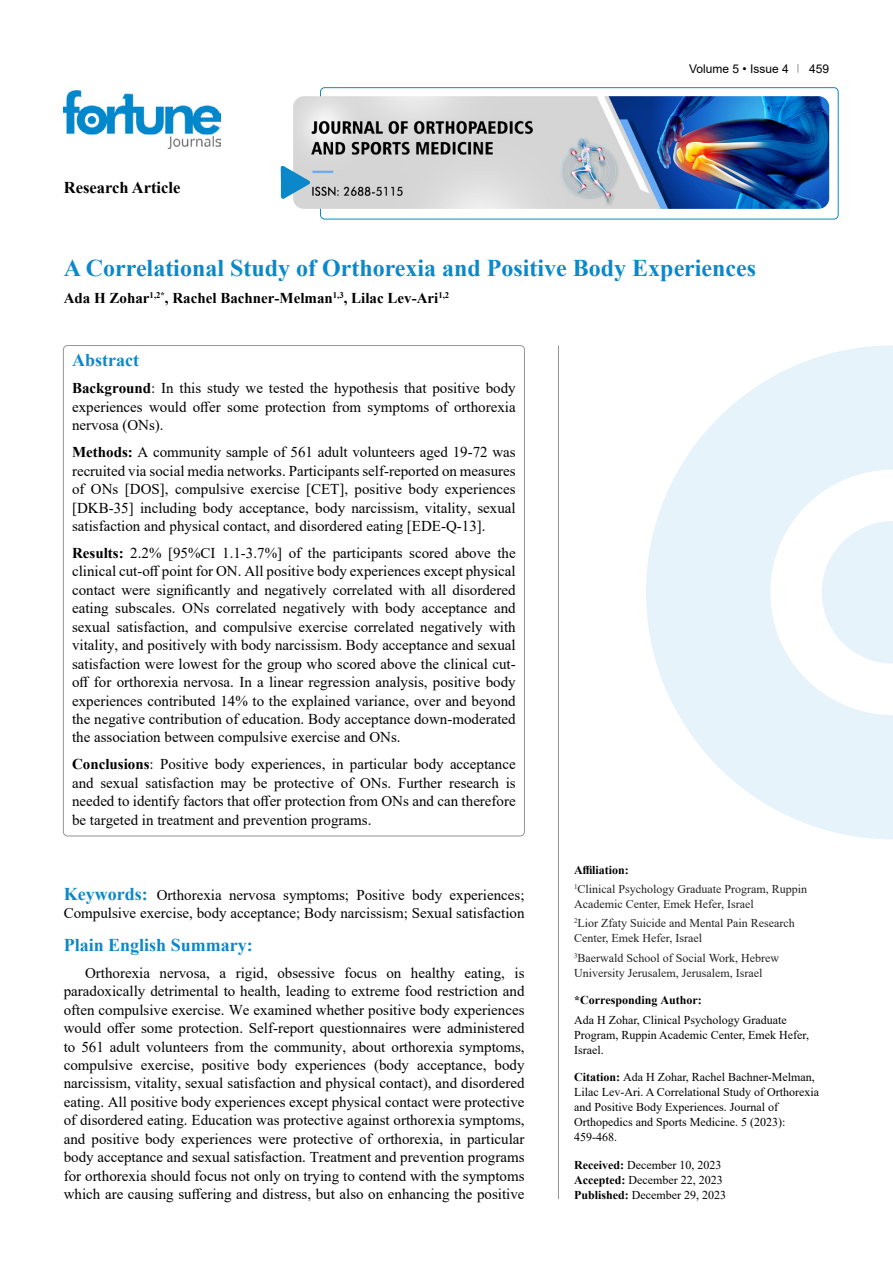
<style>
.page{position:relative;width:893px;height:1263px;background:#fff}
.page>*{position:absolute;margin:0;border:0;box-sizing:border-box;transform-origin:0 0}
.t1{font:700 24px "Times New Roman";color:#0a88ca}
.t2{font:700 18px "Times New Roman";color:#0a88ca}
.t3{font:700 16.5px "Times New Roman";color:#000}
.t4{font:15px/18.5px "Times New Roman";color:#000;text-align:justify}
.t5{font:700 15px "Times New Roman";color:#000}
.t6{font:12px/15px "Times New Roman";color:#000}
.t7{font:12px/19.2px "Times New Roman";color:#212121}
.t8{font:700 12px "Times New Roman";color:#000}
.t9{font:12px "Arial";color:#000}
.s1{font-weight:700}
.s2{font-weight:700;font-size:18px;color:#0a88ca}
.s3{font-weight:700;color:#000}
</style>
<div class="page">
<div style="left:320px;top:87px;width:518px;height:132px;border:1px solid #0a88ca;border-radius:4px"></div>
<img style="left:64px;top:90px;width:157px;height:59px">
<img style="left:293px;top:96px;width:536px;height:113px">
<svg style="left:281px;top:166px;width:29px;height:33px"></svg>
<svg style="left:646px;top:345px;width:247px;height:494px;fill:#e6f3fa"></svg>
<svg style="left:822px;top:521px;width:71px;height:143px"></svg>
<hr style="left:558px;top:345px;width:1px;height:854px;background:#939598">
<p class="t3" style="left:64px;top:175px;width:118px">Research Article</p>
<p class="t9" style="left:689px;top:60px;width:101px">Volume 5 • Issue 4</p>
<p class="t9" style="left:809px;top:60px;width:22px">459</p>
<h1 class="t1" style="left:64px;top:251px;width:694px">A Correlational Study of Orthorexia and Positive Body Experiences</h1>
<p class="t5" style="left:64px;top:287px;width:387px">Ada H Zohar<sup>1,2*</sup>, Rachel Bachner-Melman<sup>1,3</sup>, Lilac Lev-Ari<sup>1,2</sup></p>
<p class="t2" style="left:72px;top:347px;width:68px">Abstract</p>
<p class="t4" style="left:72px;top:379px;width:445px"><span class="s1">Background</span>: In this study we tested the hypothesis that positive body experiences would offer some protection from symptoms of orthorexia nervosa (ONs).</p>
<p class="t4" style="left:72px;top:442px;width:445px"><span class="s1">Methods:</span> A community sample of 561 adult volunteers aged 19-72 was recruited via social media networks. Participants self-reported on measures of ONs [DOS], compulsive exercise [CET], positive body experiences [DKB-35] including body acceptance, body narcissism, vitality, sexual satisfaction and physical contact, and disordered eating [EDE-Q-13].</p>
<p class="t4" style="left:72px;top:543px;width:445px"><span class="s1">Results:</span> 2.2% [95%CI 1.1-3.7%] of the participants scored above the clinical cut-off point for ON. All positive body experiences except physical contact were significantly and negatively correlated with all disordered eating subscales. ONs correlated negatively with body acceptance and sexual satisfaction, and compulsive exercise correlated negatively with vitality, and positively with body narcissism. Body acceptance and sexual satisfaction were lowest for the group who scored above the clinical cut&shy;off for orthorexia nervosa. In a linear regression analysis, positive body experiences contributed 14% to the explained variance, over and beyond the negative contribution of education. Body acceptance down-moderated the association between compulsive exercise and ONs.</p>
<p class="t4" style="left:72px;top:755px;width:445px"><span class="s1">Conclusions</span>: Positive body experiences, in particular body acceptance and sexual satisfaction may be protective of ONs. Further research is needed to identify factors that offer protection from ONs and can therefore be targeted in treatment and prevention programs.</p>
<p class="t4" style="left:64px;top:885px;width:462px"><span class="s2">Keywords:</span> Orthorexia nervosa symptoms; Positive body experiences;<br>Compulsive exercise, body acceptance; Body narcissism; Sexual satisfaction</p>
<p class="t2" style="left:64px;top:932px;width:191px">Plain English Summary:</p>
<p class="t4" style="left:64px;top:963px;width:462px;text-indent:21px">Orthorexia nervosa, a rigid, obsessive focus on healthy eating, is paradoxically detrimental to health, leading to extreme food restriction and often compulsive exercise. We examined whether positive body experiences would offer some protection. Self-report questionnaires were administered to 561 adult volunteers from the community, about orthorexia symptoms, compulsive exercise, positive body experiences (body acceptance, body narcissism, vitality, sexual satisfaction and physical contact), and disordered eating. All positive body experiences except physical contact were protective of disordered eating. Education was protective against orthorexia symptoms, and positive body experiences were protective of orthorexia, in particular body acceptance and sexual satisfaction. Treatment and prevention programs for orthorexia should focus not only on trying to contend with the symptoms which are causing suffering and distress, but also on enhancing the positive</p>
<p class="t7" style="left:574px;top:860px;width:235px"><span class="s3">Affiliation:<br></span><sup>1</sup>Clinical Psychology Graduate Program, Ruppin</p>
<p class="t7" style="left:574px;top:894px;width:222px">Academic Center, Emek Hefer, Israel<br><sup>2</sup>Lior Zfaty Suicide and Mental Pain Research</p>
<p class="t7" style="left:574px;top:928px;width:206px">Center, Emek Hefer, Israel<br><sup>3</sup>Baerwald School of Social Work, Hebrew</p>
<p class="t7" style="left:574px;top:963px;width:190px">University Jerusalem, Jerusalem, Israel</p>
<p class="t8" style="left:574px;top:992px;width:129px">*Corresponding Author:</p>
<p class="t6" style="left:574px;top:1012px;width:236px">Ada H Zohar, Clinical Psychology Graduate<br>Program, Ruppin Academic Center, Emek Hefer,<br>Israel.</p>
<p class="t6" style="left:574px;top:1069px;width:246px"><span class="s1">Citation:</span> Ada H Zohar, Rachel Bachner-Melman, Lilac Lev-Ari. A Correlational Study of Orthorexia and Positive Body Experiences. Journal of Orthopedics and Sports Medicine. 5 (2023):<br>459-468.</p>
<p class="t6" style="left:574px;top:1157px;width:153px"><span class="s1">Received:</span> December 10, 2023<br><span class="s1">Accepted:</span> December 22, 2023<br><span class="s1">Published:</span> December 29, 2023</p>
</div>
